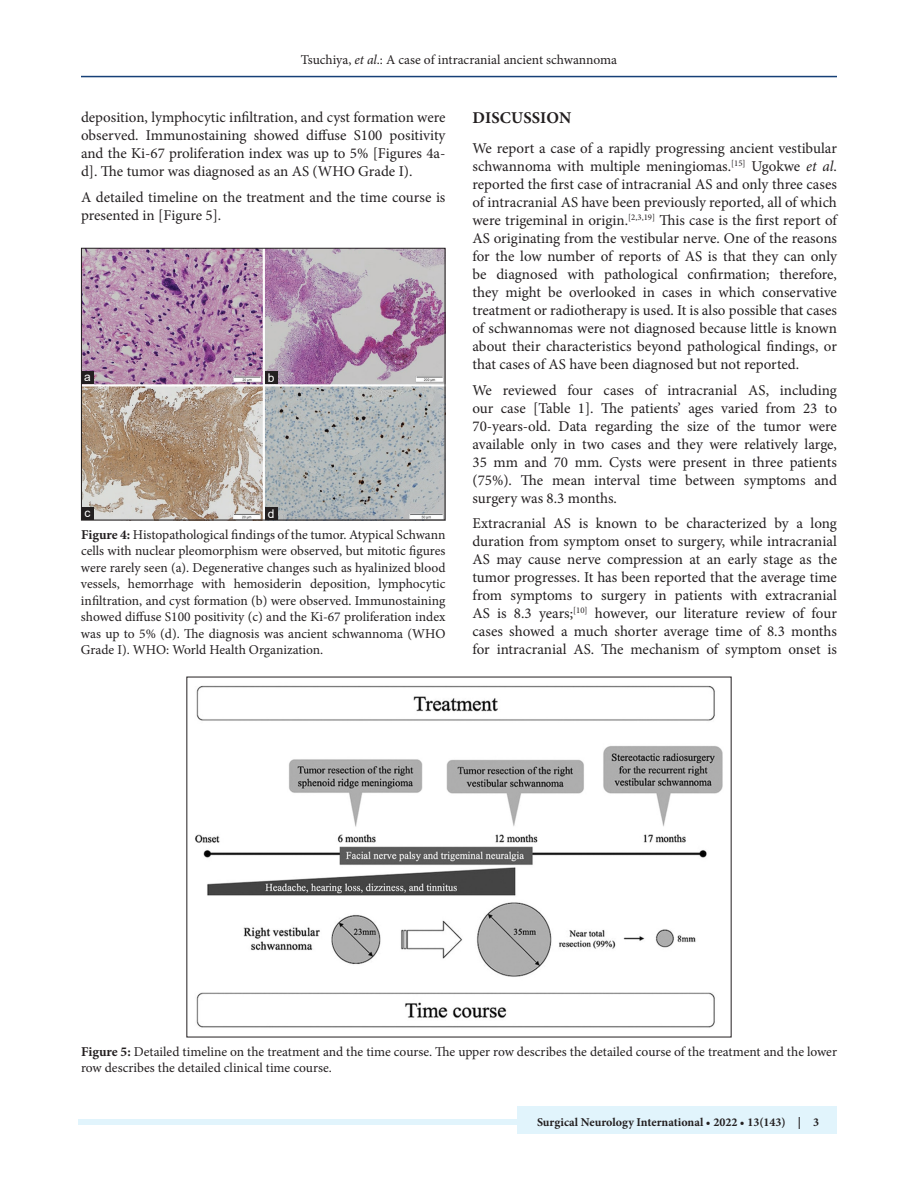
<style>
.page{position:relative;width:918px;height:1188px;background:#fff}
.page>*{position:absolute;margin:0;border:0;box-sizing:border-box;transform-origin:0 0}
.t1{font:700 16.5px "Minion Pro";letter-spacing:.01em;color:#231f20}
.TX{font:15px/18px "Minion Pro";color:#231f20;text-align:justify}
.FGC{font:13.5px/16.5px "Minion Pro";color:#231f20}
.JF{font:700 12px "Minion Pro";color:#231f20}
.LABEL{font:12px "Arial";color:#fff}
.s1{font-style:italic}
.s2{font-weight:700}
</style>
<div class="page">
<hr style="left:81px;top:76px;width:756px;height:1px;background:#164077">
<div style="left:78px;top:1119px;width:756px;height:6px;background:#e1f4fc"></div>
<div style="left:518px;top:1106px;width:319px;height:28px;background:#e1f4fc"></div>
<img style="left:195px;top:685px;width:528px;height:343px">
<img style="left:83px;top:250px;width:360px;height:268px">
<div style="left:81px;top:248px;width:364px;height:272px;border:1px solid #231f20"></div>
<div style="left:265px;top:507px;width:12px;height:13px;background:#231f20"></div>
<div style="left:81px;top:371px;width:13px;height:13px;background:#231f20"></div>
<div style="left:81px;top:507px;width:13px;height:13px;background:#231f20"></div>
<div style="left:265px;top:371px;width:12px;height:13px;background:#231f20"></div>
<p class="FGC" style="left:301px;top:51px;width:318px">Tsuchiya, <span class="s1">et al</span>.: A case of intracranial ancient schwannoma</p>
<p class="TX" style="left:81px;top:109px;width:366px">deposition, lymphocytic infiltration, and cyst formation were observed. Immunostaining showed diffuse S100 positivity and the Ki-67 proliferation index was up to 5% [Figures 4a&shy;d]. The tumor was diagnosed as an AS (WHO Grade I).</p>
<p class="TX" style="left:81px;top:188px;width:366px">A detailed timeline on the treatment and the time course is presented in [Figure 5].</p>
<p class="LABEL" style="left:84px;top:369px;width:8px">a</p>
<p class="LABEL" style="left:85px;top:505px;width:7px">c</p>
<p class="LABEL" style="left:268px;top:369px;width:8px">b</p>
<p class="LABEL" style="left:268px;top:506px;width:8px">d</p>
<p class="FGC" style="left:81px;top:526px;width:366px;text-align:justify"><span class="s2">Figure 4:</span> Histopathological findings of the tumor. Atypical Schwann cells with nuclear pleomorphism were observed, but mitotic figures were rarely seen (a). Degenerative changes such as hyalinized blood vessels, hemorrhage with hemosiderin deposition, lymphocytic infiltration, and cyst formation (b) were observed. Immunostaining showed diffuse S100 positivity (c) and the Ki-67 proliferation index was up to 5% (d). The diagnosis was ancient schwannoma (WHO Grade I). WHO: World Health Organization.</p>
<h1 class="t1" style="left:473px;top:106px;width:100px">DISCUSSION</h1>
<p class="TX" style="left:472px;top:140px;width:366px">We report a case of a rapidly progressing ancient vestibular schwannoma with multiple meningiomas.<sup>[15]</sup> Ugokwe <span class="s1">et al</span>. reported the first case of intracranial AS and only three cases of intracranial AS have been previously reported, all of which were trigeminal in origin.<sup>[2,3,19]</sup> This case is the first report of AS originating from the vestibular nerve. One of the reasons for the low number of reports of AS is that they can only be diagnosed with pathological confirmation; therefore, they might be overlooked in cases in which conservative treatment or radiotherapy is used. It is also possible that cases of schwannomas were not diagnosed because little is known about their characteristics beyond pathological findings, or that cases of AS have been diagnosed but not reported.</p>
<p class="TX" style="left:472px;top:381px;width:366px">We reviewed four cases of intracranial AS, including our case [Table 1]. The patients’ ages varied from 23 to 70-years-old. Data regarding the size of the tumor were available only in two cases and they were relatively large, 35 mm and 70 mm. Cysts were present in three patients (75%). The mean interval time between symptoms and surgery was 8.3 months.</p>
<p class="TX" style="left:472px;top:515px;width:366px">Extracranial AS is known to be characterized by a long duration from symptom onset to surgery, while intracranial AS may cause nerve compression at an early stage as the tumor progresses. It has been reported that the average time from symptoms to surgery in patients with extracranial AS is 8.3 years;<sup>[10]</sup> however, our literature review of four cases showed a much shorter average time of 8.3 months for intracranial AS. The mechanism of symptom onset is</p>
<p class="FGC" style="left:81px;top:1043px;width:758px"><span class="s2">Figure 5:</span> Detailed timeline on the treatment and the time course. The upper row describes the detailed course of the treatment and the lower row describes the detailed clinical time course.</p>
<p class="JF" style="left:537px;top:1113px;width:284px">Surgical Neurology International • 2022 • 13(143) | 3</p>
</div>
